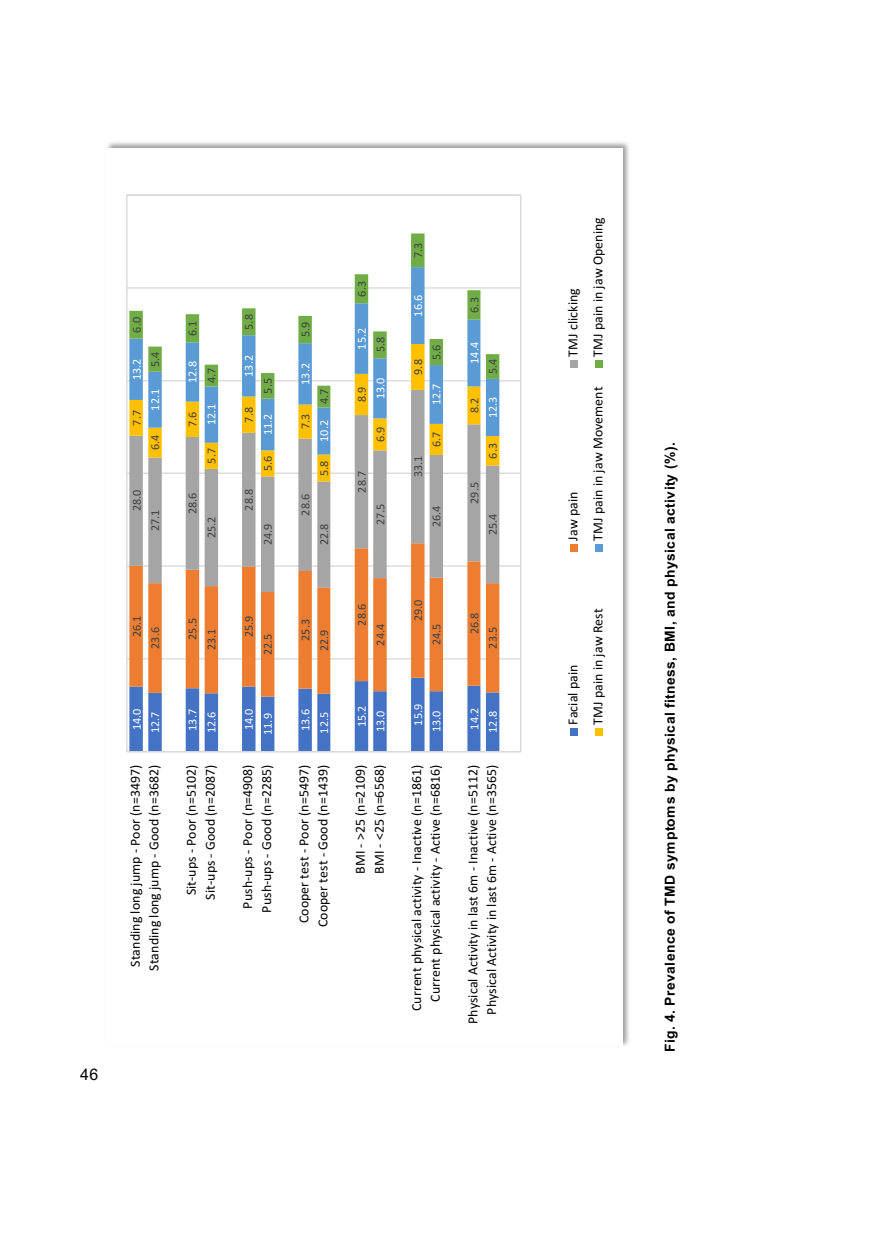
<style>
.page{position:relative;width:874px;height:1241px;background:#fff}
.page>*{position:absolute;margin:0;border:0;box-sizing:border-box;transform-origin:0 0}
.t1{font:15.92px "Arial";color:#000}
.t2{font:13.83px/18.9px "Calibri 5";letter-spacing:.005em;color:#000}
.t3{font:13.83px "Arial Bold MT3";letter-spacing:.035em;color:#000}
.t4{font:12.25px "Calibri 4";letter-spacing:.005em;color:#404040}
.t5{font:12.25px/18.9px "Calibri 4";letter-spacing:.005em;color:#fff}
</style>
<div class="page">
<img style="left:107px;top:142px;width:522px;height:904px">
<div style="left:106px;top:149px;width:516px;height:897px;background:#fff"></div>
<hr style="left:127px;top:658px;width:393px;height:1px;background:#d9d9d9">
<hr style="left:127px;top:565px;width:393px;height:1px;background:#d9d9d9">
<hr style="left:127px;top:472px;width:393px;height:2px;background:#d9d9d9">
<hr style="left:127px;top:380px;width:393px;height:1px;background:#d9d9d9">
<hr style="left:127px;top:287px;width:393px;height:1px;background:#d9d9d9">
<svg style="left:129px;top:696px;width:370px;height:55px"></svg>
<svg style="left:129px;top:592px;width:370px;height:104px"></svg>
<svg style="left:129px;top:481px;width:370px;height:111px"></svg>
<svg style="left:129px;top:454px;width:370px;height:27px"></svg>
<svg style="left:129px;top:407px;width:370px;height:47px"></svg>
<svg style="left:129px;top:233px;width:370px;height:174px"></svg>
<hr style="left:127px;top:751px;width:393px;height:1px;background:#d9d9d9">
<div style="left:570px;top:727px;width:7px;height:8px;background:#4472c4"></div>
<div style="left:570px;top:543px;width:7px;height:8px;background:#ed7d31"></div>
<div style="left:570px;top:360px;width:7px;height:7px;background:#a5a5a5"></div>
<div style="left:595px;top:727px;width:7px;height:8px;background:#ffc000"></div>
<div style="left:595px;top:543px;width:7px;height:8px;background:#5b9bd5"></div>
<div style="left:595px;top:360px;width:7px;height:7px;background:#70ad47"></div>
<p class="t1" style="left:80px;top:1064px;width:20px">46</p>
<p class="t4" style="left:410px;top:258px;width:17px;rotate:-90deg">7.3</p>
<p class="t4" style="left:354px;top:296px;width:17px;rotate:-90deg">6.3</p>
<p class="t5" style="left:408px;top:316px;width:23px;rotate:-90deg">16.6</p>
<p class="t4" style="left:466px;top:313px;width:17px;rotate:-90deg">6.3</p>
<p class="t4" style="left:241px;top:330px;width:17px;rotate:-90deg">5.8</p>
<p class="t4" style="left:129px;top:332px;width:17px;rotate:-90deg">6.0</p>
<p class="t4" style="left:185px;top:336px;width:17px;rotate:-90deg">6.1</p>
<p class="t4" style="left:297px;top:337px;width:17px;rotate:-90deg">5.9</p>
<p class="t5" style="left:352px;top:349px;width:23px;rotate:-90deg">15.2</p>
<p class="t4" style="left:373px;top:352px;width:17px;rotate:-90deg">5.8</p>
<p class="t5" style="left:464px;top:364px;width:23px;rotate:-90deg">14.4</p>
<p class="t4" style="left:428px;top:360px;width:17px;rotate:-90deg">5.6</p>
<p class="t4" style="left:147px;top:367px;width:17px;rotate:-90deg">5.4</p>
<p class="t5" style="left:239px;top:377px;width:23px;rotate:-90deg">13.2</p>
<p class="t5" style="left:127px;top:380px;width:23px;rotate:-90deg">13.2</p>
<p class="t4" style="left:485px;top:374px;width:17px;rotate:-90deg">5.4</p>
<p class="t4" style="left:410px;top:374px;width:17px;rotate:-90deg">9.8</p>
<p class="t5" style="left:183px;top:383px;width:23px;rotate:-90deg">12.8</p>
<p class="t5" style="left:295px;top:385px;width:23px;rotate:-90deg">13.2</p>
<p class="t4" style="left:204px;top:383px;width:17px;rotate:-90deg">4.7</p>
<p class="t5" style="left:371px;top:399px;width:23px;rotate:-90deg">13.0</p>
<p class="t4" style="left:260px;top:393px;width:17px;rotate:-90deg">5.5</p>
<p class="t5" style="left:426px;top:405px;width:23px;rotate:-90deg">12.7</p>
<p class="t4" style="left:354px;top:402px;width:17px;rotate:-90deg">8.9</p>
<p class="t4" style="left:316px;top:404px;width:17px;rotate:-90deg">4.7</p>
<p class="t5" style="left:145px;top:410px;width:23px;rotate:-90deg">12.1</p>
<p class="t5" style="left:483px;top:418px;width:23px;rotate:-90deg">12.3</p>
<p class="t4" style="left:466px;top:413px;width:17px;rotate:-90deg">8.2</p>
<p class="t5" style="left:202px;top:425px;width:23px;rotate:-90deg">12.1</p>
<p class="t4" style="left:241px;top:422px;width:17px;rotate:-90deg">7.8</p>
<p class="t4" style="left:129px;top:425px;width:17px;rotate:-90deg">7.7</p>
<p class="t4" style="left:185px;top:427px;width:17px;rotate:-90deg">7.6</p>
<p class="t5" style="left:258px;top:435px;width:23px;rotate:-90deg">11.2</p>
<p class="t4" style="left:297px;top:429px;width:17px;rotate:-90deg">7.3</p>
<p class="t5" style="left:314px;top:442px;width:23px;rotate:-90deg">10.2</p>
<p class="t4" style="left:373px;top:442px;width:17px;rotate:-90deg">6.9</p>
<p class="t4" style="left:428px;top:447px;width:17px;rotate:-90deg">6.7</p>
<p class="t4" style="left:147px;top:450px;width:17px;rotate:-90deg">6.4</p>
<p class="t4" style="left:485px;top:458px;width:17px;rotate:-90deg">6.3</p>
<p class="t4" style="left:204px;top:463px;width:17px;rotate:-90deg">5.7</p>
<p class="t4" style="left:260px;top:471px;width:17px;rotate:-90deg">5.6</p>
<p class="t4" style="left:410px;top:477px;width:23px;rotate:-90deg">33.1</p>
<p class="t4" style="left:316px;top:476px;width:17px;rotate:-90deg">5.8</p>
<p class="t4" style="left:354px;top:492px;width:23px;rotate:-90deg">28.7</p>
<p class="t4" style="left:466px;top:503px;width:23px;rotate:-90deg">29.5</p>
<p class="t4" style="left:241px;top:510px;width:23px;rotate:-90deg">28.8</p>
<p class="t4" style="left:129px;top:511px;width:23px;rotate:-90deg">28.0</p>
<p class="t4" style="left:185px;top:514px;width:23px;rotate:-90deg">28.6</p>
<p class="t4" style="left:297px;top:515px;width:23px;rotate:-90deg">28.6</p>
<p class="t4" style="left:373px;top:525px;width:23px;rotate:-90deg">27.5</p>
<p class="t4" style="left:428px;top:527px;width:23px;rotate:-90deg">26.4</p>
<p class="t4" style="left:147px;top:531px;width:23px;rotate:-90deg">27.1</p>
<p class="t4" style="left:485px;top:535px;width:23px;rotate:-90deg">25.4</p>
<p class="t4" style="left:204px;top:538px;width:23px;rotate:-90deg">25.2</p>
<p class="t4" style="left:260px;top:545px;width:23px;rotate:-90deg">24.9</p>
<p class="t4" style="left:316px;top:545px;width:23px;rotate:-90deg">22.8</p>
<p class="t4" style="left:129px;top:637px;width:23px;rotate:-90deg">26.1</p>
<p class="t4" style="left:147px;top:648px;width:23px;rotate:-90deg">23.6</p>
<p class="t4" style="left:185px;top:639px;width:23px;rotate:-90deg">25.5</p>
<p class="t4" style="left:204px;top:650px;width:23px;rotate:-90deg">23.1</p>
<p class="t4" style="left:241px;top:637px;width:23px;rotate:-90deg">25.9</p>
<p class="t4" style="left:260px;top:655px;width:23px;rotate:-90deg">22.5</p>
<p class="t4" style="left:297px;top:640px;width:23px;rotate:-90deg">25.3</p>
<p class="t4" style="left:316px;top:651px;width:23px;rotate:-90deg">22.9</p>
<p class="t4" style="left:354px;top:625px;width:23px;rotate:-90deg">28.6</p>
<p class="t4" style="left:373px;top:645px;width:23px;rotate:-90deg">24.4</p>
<p class="t4" style="left:410px;top:621px;width:23px;rotate:-90deg">29.0</p>
<p class="t4" style="left:428px;top:645px;width:23px;rotate:-90deg">24.5</p>
<p class="t4" style="left:466px;top:634px;width:23px;rotate:-90deg">26.8</p>
<p class="t4" style="left:485px;top:648px;width:23px;rotate:-90deg">23.5</p>
<p class="t5" style="left:127px;top:730px;width:23px;rotate:-90deg">14.0</p>
<p class="t5" style="left:145px;top:733px;width:23px;rotate:-90deg">12.7</p>
<p class="t5" style="left:183px;top:733px;width:26px;rotate:-90deg">13.7<br>12.6</p>
<p class="t5" style="left:239px;top:730px;width:23px;rotate:-90deg">14.0</p>
<p class="t5" style="left:258px;top:734px;width:23px;rotate:-90deg">11.9</p>
<p class="t5" style="left:295px;top:733px;width:26px;rotate:-90deg">13.6<br>12.5</p>
<p class="t5" style="left:352px;top:727px;width:23px;rotate:-90deg">15.2</p>
<p class="t5" style="left:371px;top:732px;width:23px;rotate:-90deg">13.0</p>
<p class="t5" style="left:408px;top:725px;width:23px;rotate:-90deg">15.9</p>
<p class="t5" style="left:426px;top:732px;width:23px;rotate:-90deg">13.0</p>
<p class="t5" style="left:464px;top:729px;width:23px;rotate:-90deg">14.2</p>
<p class="t5" style="left:483px;top:732px;width:23px;rotate:-90deg">12.8</p>
<p class="t2" style="left:144px;top:970px;width:207px;rotate:-90deg">Standing long jump - Good (n=3682)</p>
<p class="t2" style="left:126px;top:966px;width:203px;rotate:-90deg">Standing long jump - Poor (n=3497)</p>
<p class="t2" style="left:200px;top:899px;width:136px;rotate:-90deg">Sit-ups - Good (n=2087)</p>
<p class="t2" style="left:181px;top:895px;width:132px;rotate:-90deg">Sit-ups - Poor (n=5102)</p>
<p class="t2" style="left:257px;top:912px;width:149px;rotate:-90deg">Push-ups - Good (n=2285)</p>
<p class="t2" style="left:238px;top:908px;width:145px;rotate:-90deg">Push-ups - Poor (n=4908)</p>
<p class="t2" style="left:313px;top:927px;width:164px;rotate:-90deg">Cooper test - Good (n=1439)</p>
<p class="t2" style="left:294px;top:922px;width:160px;rotate:-90deg">Cooper test - Poor (n=5497)</p>
<p class="t2" style="left:350px;top:873px;width:111px;rotate:-90deg">BMI - &gt;25 (n=2109)<br>BMI - &lt;25 (n=6568)</p>
<p class="t2" style="left:425px;top:1001px;width:238px;rotate:-90deg">Current physical activity - Active (n=6816)</p>
<p class="t2" style="left:407px;top:1010px;width:248px;rotate:-90deg">Current physical activity - Inactive (n=1861)</p>
<p class="t2" style="left:481px;top:1014px;width:251px;rotate:-90deg">Physical Activity in last 6m - Active (n=3565)</p>
<p class="t2" style="left:463px;top:1023px;width:261px;rotate:-90deg">Physical Activity in last 6m - Inactive (n=5112)</p>
<p class="t2" style="left:563px;top:356px;width:70px;rotate:-90deg">TMJ clicking</p>
<p class="t2" style="left:563px;top:540px;width:50px;rotate:-90deg">Jaw pain</p>
<p class="t2" style="left:588px;top:356px;width:141px;rotate:-90deg">TMJ pain in jaw Opening</p>
<p class="t2" style="left:588px;top:540px;width:156px;rotate:-90deg">TMJ pain in jaw Movement</p>
<p class="t2" style="left:563px;top:724px;width:61px;rotate:-90deg">Facial pain</p>
<p class="t2" style="left:588px;top:724px;width:117px;rotate:-90deg">TMJ pain in jaw Rest</p>
<p class="t3" style="left:661px;top:1052px;width:611px;rotate:-90deg">Fig. 4. Prevalence of TMD symptoms by physical fitness, BMI, and physical activity (%).</p>
</div>
